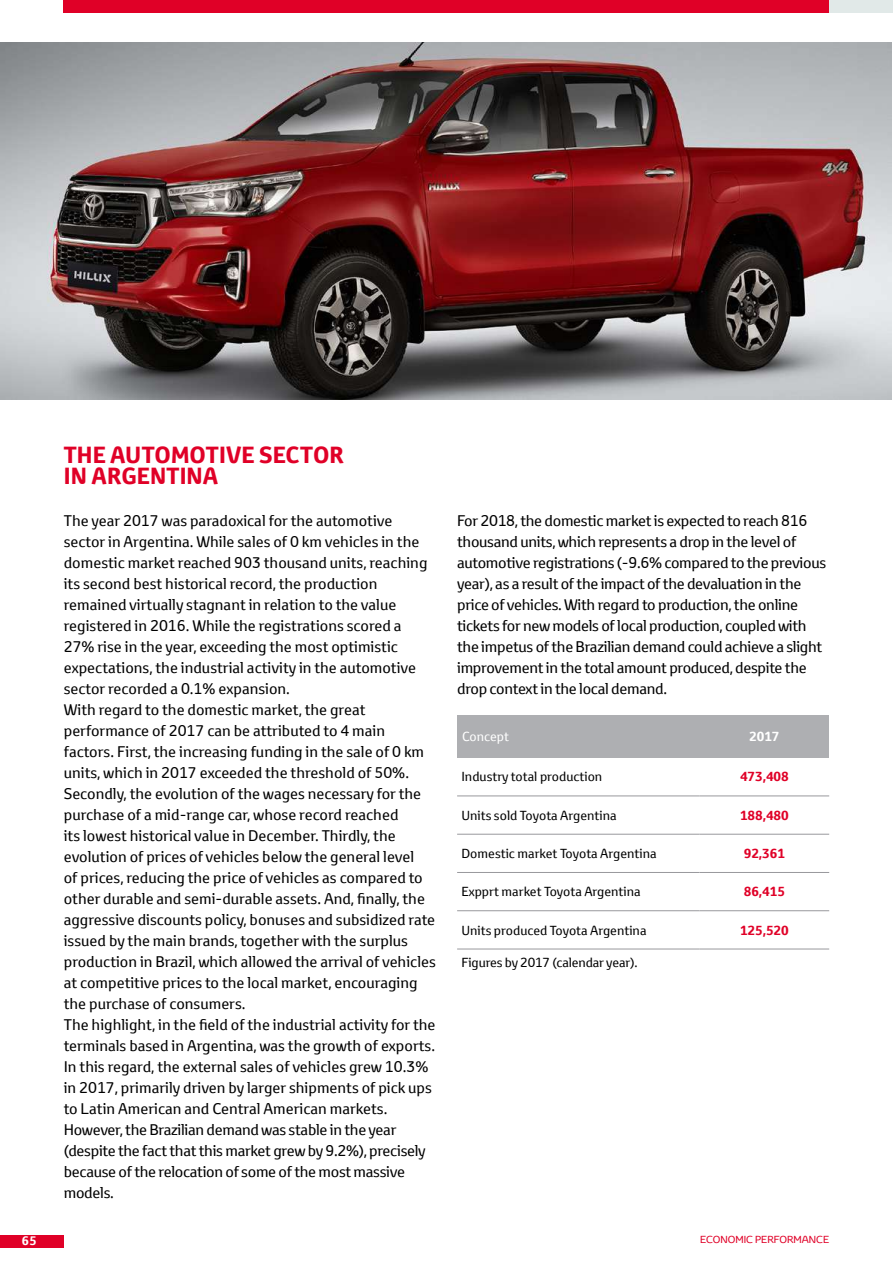
<style>
.page{position:relative;width:893px;height:1263px;background:#fff}
.page>*{position:absolute;margin:0;border:0;box-sizing:border-box;transform-origin:0 0}
.t1{font:700 22.65px/21px "Toyota Text";letter-spacing:.005em;color:#e00027}
.t2{font:15px/21px "Toyota Text";color:#000}
.t3{font:15px/21px "Toyota Text";letter-spacing:-.02em;color:#000}
.t4{font:12.75px "Toyota Text";color:#000}
.t5{font:700 12.75px "Toyota Text";color:#e00027}
.t6{font:12.75px "Toyota Text";color:#fff}
.t7{font:700 12.75px "Toyota Text";color:#fff}
.t8{font:700 12px "Toyota Text";color:#fff}
.t9{font:9.9px "Toyota Display";color:#e00027}
</style>
<div class="page">
<div style="left:827px;top:0;width:66px;height:13px;background:#e1e9e8"></div>
<div style="left:0;top:1235px;width:64px;height:13px;background:#e00027"></div>
<div style="left:64px;top:0;width:765px;height:13px;background:#e00027"></div>
<div style="left:457px;top:715px;width:242px;height:43px;background:#aeafb2"></div>
<div style="left:699px;top:715px;width:130px;height:43px;background:#aeafb2"></div>
<hr style="left:457px;top:795px;width:242px;height:1px;background:#98989c">
<hr style="left:699px;top:795px;width:130px;height:1px;background:#98989c">
<hr style="left:457px;top:834px;width:242px;height:1px;background:#98989c">
<hr style="left:699px;top:834px;width:130px;height:1px;background:#98989c">
<hr style="left:457px;top:872px;width:242px;height:1px;background:#98989c">
<hr style="left:699px;top:872px;width:130px;height:1px;background:#98989c">
<hr style="left:457px;top:910px;width:242px;height:1px;background:#98989c">
<hr style="left:699px;top:910px;width:130px;height:1px;background:#98989c">
<hr style="left:457px;top:949px;width:242px;height:1px;background:#98989c">
<hr style="left:699px;top:949px;width:130px;height:1px;background:#98989c">
<img style="left:0;top:43px;width:892px;height:357px">
<h1 class="t1" style="left:64px;top:445px;width:282px">THE AUTOMOTIVE SECTOR<br>IN ARGENTINA</h1>
<p class="t2" style="left:64px;top:510px;width:374px">The year 2017 was paradoxical for the automotive sector in Argentina. While sales of 0 km vehicles in the domestic market reached 903 thousand units, reaching its second best historical record, the production remained virtually stagnant in relation to the value registered in 2016. While the registrations scored a 27% rise in the year, exceeding the most optimistic expectations, the industrial activity in the automotive sector recorded a 0.1% expansion.<br>With regard to the domestic market, the great performance of 2017 can be attributed to 4 main factors. First, the increasing funding in the sale of 0 km units, which in 2017 exceeded the threshold of 50%.<br>Secondly, the evolution of the wages necessary for the purchase of a mid-range car, whose record reached<br>its lowest historical value in December. Thirdly, the evolution of prices of vehicles below the general level<br>of prices, reducing the price of vehicles as compared to other durable and semi-durable assets. And, finally, the aggressive discounts policy, bonuses and subsidized rate issued by the main brands, together with the surplus production in Brazil, which allowed the arrival of vehicles at competitive prices to the local market, encouraging the purchase of consumers.<br>The highlight, in the field of the industrial activity for the terminals based in Argentina, was the growth of exports.<br>In this regard, the external sales of vehicles grew 10.3% in 2017, primarily driven by larger shipments of pick ups to Latin American and Central American markets.<br>However, the Brazilian demand was stable in the year (despite the fact that this market grew by 9.2%), precisely because of the relocation of some of the most massive models.</p>
<p class="t3" style="left:457px;top:510px;width:371px">For 2018, the domestic market is expected to reach 816 thousand units, which represents a drop in the level of automotive registrations (-9.6% compared to the previous year), as a result of the impact of the devaluation in the price of vehicles. With regard to production, the online tickets for new models of local production, coupled with the impetus of the Brazilian demand could achieve a slight improvement in the total amount produced, despite the drop context in the local demand.</p>
<p class="t6" style="left:462px;top:728px;width:48px">Concept</p>
<p class="t7" style="left:749px;top:728px;width:32px">2017</p>
<p class="t4" style="left:461px;top:768px;width:142px">Industry total production</p>
<p class="t5" style="left:740px;top:768px;width:50px">473,408</p>
<p class="t4" style="left:461px;top:807px;width:157px">Units sold Toyota Argentina</p>
<p class="t5" style="left:740px;top:807px;width:50px">188,480</p>
<p class="t4" style="left:461px;top:845px;width:197px">Domestic market Toyota Argentina</p>
<p class="t5" style="left:744px;top:845px;width:43px">92,361</p>
<p class="t4" style="left:461px;top:883px;width:181px">Expprt market Toyota Argentina</p>
<p class="t5" style="left:744px;top:883px;width:43px">86,415</p>
<p class="t4" style="left:461px;top:921px;width:187px">Units produced Toyota Argentina</p>
<p class="t5" style="left:740px;top:921px;width:50px">125,520</p>
<p class="t4" style="left:461px;top:954px;width:178px">Figures by 2017 (calendar year).</p>
<p class="t8" style="left:22px;top:1233px;width:16px">65</p>
<p class="t9" style="left:700px;top:1233px;width:130px">ECONOMIC PERFORMANCE</p>
</div>
